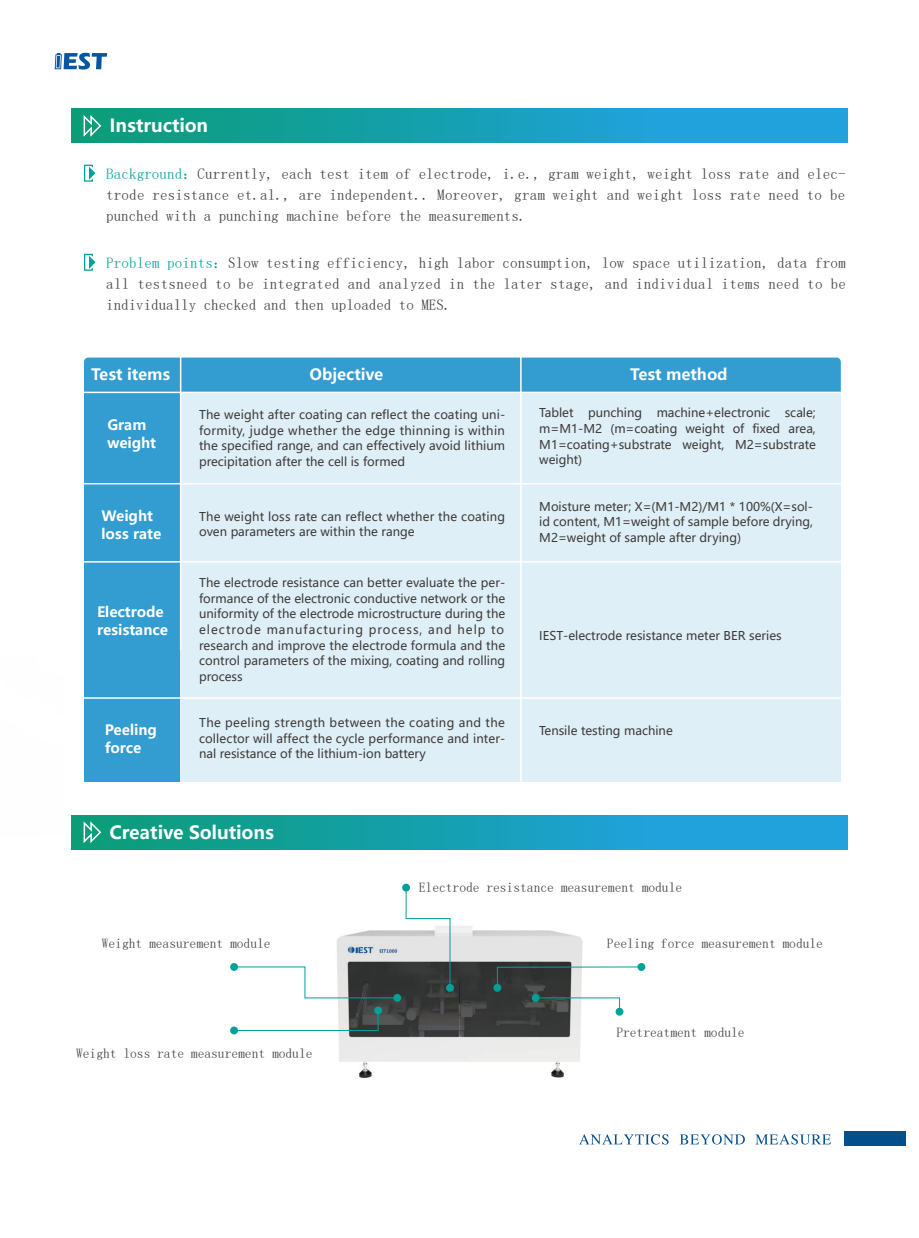
<style>
.page{position:relative;width:919px;height:1238px;background:#fff}
.page>*{position:absolute;margin:0;border:0;box-sizing:border-box;transform-origin:0 0}
.t1{font:700 18px "Microsoft Ya Hei";color:#fff}
.t2{font:700 15.6px "Microsoft Ya Hei";color:#fff}
.t3{font:15px/21px "Source Han Sans CN Regular G Bpc EUC H";color:#3e3a39;text-align:justify}
.t4{font:700 14.1px/18px "Microsoft Ya Hei";color:#fff}
.t5{font:13.5px "Source Han Sans CN Regular G Bpc EUC H";color:#3e3a39}
.t6{font:12px/15.6px "Microsoft Ya Hei";color:#3e3a39;text-align:justify}
.s1{font-family:"Source Han Sans CN Bold G Bpc EUC H";color:#00a199}
.s2{color:#00a199}
</style>
<div class="page">
<svg style="left:72px;top:109px;width:775px;height:34px;background:#179fb3"></svg>
<svg style="left:84px;top:165px;width:11px;height:17px"></svg>
<svg style="left:84px;top:254px;width:11px;height:17px"></svg>
<div style="left:84px;top:392px;width:95px;height:389px;background:#339cd1"></div>
<div style="left:84px;top:357px;width:756px;height:38px;background:#339cd1;border-radius:4px"></div>
<div style="left:180px;top:392px;width:660px;height:389px;background:#dfeff7"></div>
<hr style="left:180px;top:357px;width:1px;height:292px;background:#fff">
<hr style="left:520px;top:357px;width:1px;height:424px;background:#fff">
<hr style="left:84px;top:483px;width:756px;height:1px;background:#fff">
<hr style="left:84px;top:391px;width:756px;height:2px;background:#fff">
<hr style="left:84px;top:561px;width:758px;height:1px;background:#fff">
<hr style="left:84px;top:697px;width:756px;height:1px;background:#fff">
<svg style="left:82px;top:113px;width:20px;height:26px"></svg>
<svg style="left:72px;top:815px;width:775px;height:34px;background:#179fb3"></svg>
<img style="left:321px;top:918px;width:262px;height:161px">
<div style="left:374px;top:1006px;width:8px;height:8px;background:#00a199;border-radius:50%"></div>
<div style="left:393px;top:993px;width:8px;height:8px;background:#00a199;border-radius:50%"></div>
<svg style="left:230px;top:962px;width:8px;height:8px"></svg>
<div style="left:230px;top:1026px;width:8px;height:8px;background:#00a199;border-radius:50%"></div>
<div style="left:446px;top:983px;width:8px;height:8px;background:#00a199;border-radius:50%"></div>
<div style="left:493px;top:983px;width:8px;height:8px;background:#00a199;border-radius:50%"></div>
<div style="left:615px;top:1007px;width:8px;height:8px;background:#00a199;border-radius:50%"></div>
<svg style="left:637px;top:962px;width:8px;height:8px"></svg>
<svg style="left:402px;top:883px;width:8px;height:8px"></svg>
<svg style="left:531px;top:993px;width:8px;height:8px"></svg>
<svg style="left:405px;top:886px;width:45px;height:100px"></svg>
<svg style="left:233px;top:966px;width:165px;height:32px"></svg>
<svg style="left:233px;top:1009px;width:146px;height:22px"></svg>
<svg style="left:496px;top:966px;width:146px;height:21px"></svg>
<svg style="left:535px;top:997px;width:85px;height:14px"></svg>
<svg style="left:82px;top:819px;width:20px;height:26px"></svg>
<svg style="left:55px;top:53px;width:52px;height:17px"></svg>
<svg style="left:579px;top:1134px;width:89px;height:10px"></svg>
<svg style="left:679px;top:1134px;width:65px;height:10px"></svg>
<svg style="left:755px;top:1134px;width:75px;height:10px"></svg>
<div style="left:844px;top:1131px;width:61px;height:14px;background:#034f8c"></div>
<h1 class="t1" style="left:110px;top:113px;width:100px">Instruction</h1>
<p class="t3" style="left:106px;top:163px;width:740px"><span class="s1">Background</span><span class="s2">：</span>Currently, each test item of electrode, i.e., gram weight, weight loss rate and elec&shy;trode resistance et.al., are independent.. Moreover, gram weight and weight loss rate need to be punched with a punching machine before the measurements.</p>
<p class="t3" style="left:106px;top:252px;width:741px"><span class="s1">Problem points</span><span class="s2">：</span>Slow testing efficiency, high labor consumption, low space utilization, data from all testsneed to be integrated and analyzed in the later stage, and individual items need to be individually checked and then uploaded to MES.</p>
<h2 class="t2" style="left:91px;top:363px;width:80px">Test items</h2>
<h2 class="t2" style="left:309px;top:363px;width:75px">Objective</h2>
<h2 class="t2" style="left:630px;top:363px;width:99px">Test method</h2>
<p class="t4" style="left:107px;top:416px;width:50px">Gram weight</p>
<p class="t6" style="left:199px;top:406px;width:308px">The weight after coating can reflect the coating uni&shy;formity, judge whether the edge thinning is within the specified range, and can effectively avoid lithium precipitation after the cell is formed</p>
<p class="t6" style="left:539px;top:405px;width:278px">Tablet punching machine+electronic scale; m=M1-M2 (m=coating weight of fixed area, M1=coating+substrate weight, M2=substrate weight)</p>
<p class="t6" style="left:539px;top:498px;width:275px">Moisture meter; X=(M1-M2)/M1 * 100%(X=sol&shy;id content, M1=weight of sample before drying, M2=weight of sample after drying)</p>
<p class="t4" style="left:101px;top:506px;width:61px">Weight loss rate</p>
<p class="t6" style="left:199px;top:508px;width:307px">The weight loss rate can reflect whether the coating oven parameters are within the range</p>
<p class="t6" style="left:199px;top:574px;width:308px">The electrode resistance can better evaluate the per&shy;formance of the electronic conductive network or the uniformity of the electrode microstructure during the electrode manufacturing process, and help to research and improve the electrode formula and the control parameters of the mixing, coating and rolling process</p>
<p class="t6" style="left:199px;top:714px;width:308px">The peeling strength between the coating and the collector will affect the cycle performance and inter&shy;nal resistance of the lithium-ion battery</p>
<p class="t6" style="left:539px;top:722px;width:135px">Tensile testing machine</p>
<p class="t4" style="left:97px;top:602px;width:73px">Electrode resistance</p>
<p class="t6" style="left:539px;top:627px;width:244px">IEST-electrode resistance meter BER series</p>
<p class="t4" style="left:105px;top:720px;width:54px">Peeling force</p>
<h1 class="t1" style="left:110px;top:819px;width:166px">Creative Solutions</h1>
<p class="t5" style="left:102px;top:936px;width:170px">Weight measurement module</p>
<p class="t5" style="left:76px;top:1046px;width:238px">Weight loss rate measurement module</p>
<p class="t5" style="left:419px;top:879px;width:265px">Electrode resistance measurement module</p>
<p class="t5" style="left:607px;top:936px;width:217px">Peeling force measurement module</p>
<p class="t5" style="left:616px;top:1024px;width:130px">Pretreatment module</p>
</div>
